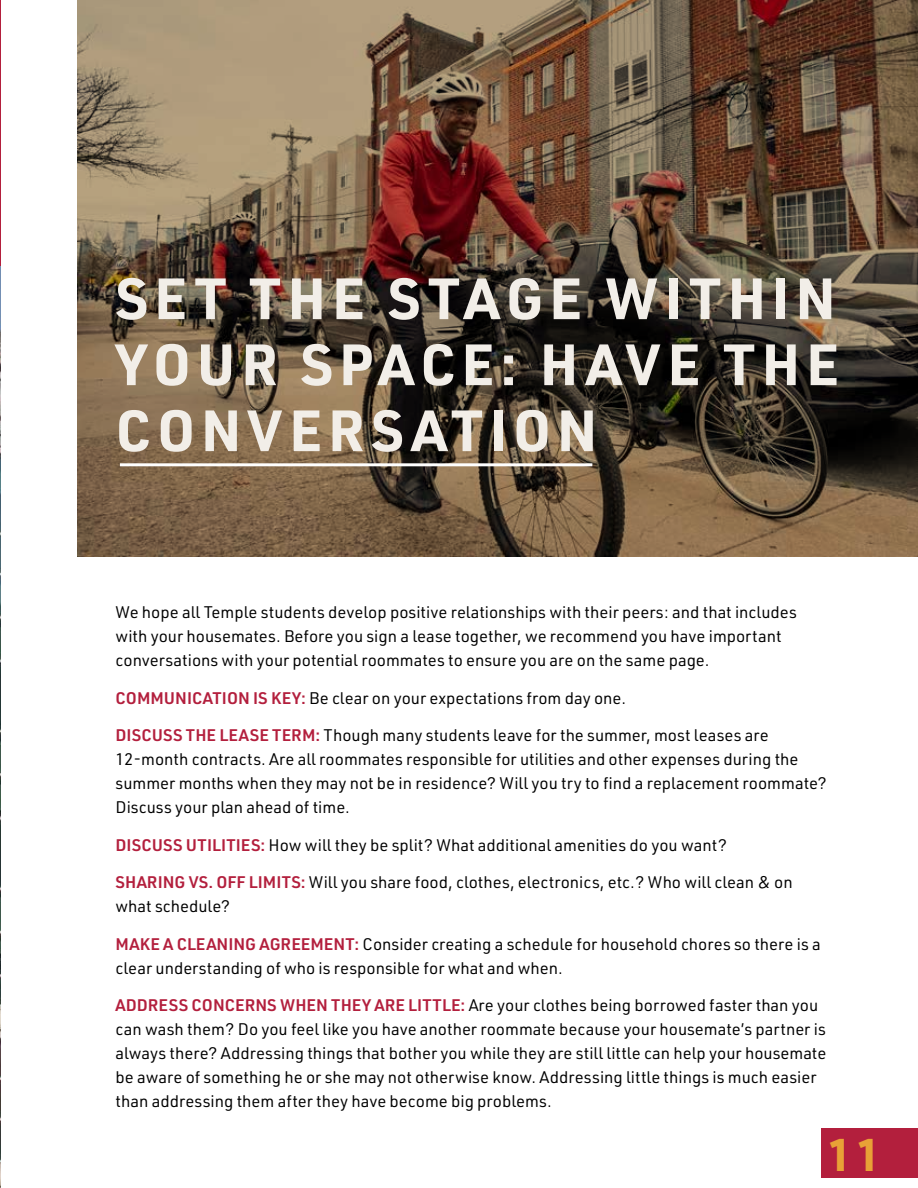
<style>
.page{position:relative;width:918px;height:1188px;background:#fff}
.page>*{position:absolute;margin:0;border:0;box-sizing:border-box;transform-origin:0 0}
.t1{font:700 57px/66px "URWDIN";letter-spacing:.1em;color:#f2eee8;text-align:justify}
.t2{font:700 45px "URWDIN";color:#e8a136}
.t3{font:16.5px/24px "URWDIN";color:#000}
.s1{font-weight:600;color:#b31f3d}
</style>
<div class="page">
<img style="left:0;top:266px;width:1px;height:922px">
<div style="left:821px;top:1128px;width:97px;height:50px;background:#b31f3d"></div>
<hr style="left:0;top:0;width:1px;height:266px;background:#b31f3d">
<svg style="left:78px;top:0;width:840px;height:557px;background:#695440"></svg>
<hr style="left:120px;top:463px;width:472px;height:3px;background:#fff">
<h2 class="t1" style="left:116px;top:263px;width:725px">SET THE STAGE WITHIN YOUR SPACE: HAVE THE CONVERSATION</h2>
<p class="t3" style="left:116px;top:600px;width:683px">We hope all Temple students develop positive relationships with their peers: and that includes with your housemates. Before you sign a lease together, we recommend you have important conversations with your potential roommates to ensure you are on the same page.</p>
<h3 class="t3" style="left:116px;top:685px;width:512px"><span class="s1">COMMUNICATION IS KEY:</span> Be clear on your expectations from day one.</h3>
<h3 class="t3" style="left:116px;top:723px;width:655px"><span class="s1">DISCUSS THE LEASE TERM:</span> Though many students leave for the summer, most leases are</h3>
<p class="t3" style="left:116px;top:747px;width:713px">12-month contracts. Are all roommates responsible for utilities and other expenses during the summer months when they may not be in residence? Will you try to find a replacement roommate?<br>Discuss your plan ahead of time.</p>
<h3 class="t3" style="left:116px;top:832px;width:613px"><span class="s1">DISCUSS UTILITIES:</span> How will they be split? What additional amenities do you want?</h3>
<h3 class="t3" style="left:116px;top:870px;width:679px"><span class="s1">SHARING VS. OFF LIMITS:</span> Will you share food, clothes, electronics, etc.? Who will clean &amp; on</h3>
<p class="t3" style="left:116px;top:894px;width:116px">what schedule?</p>
<h3 class="t3" style="left:116px;top:931px;width:707px"><span class="s1">MAKE A CLEANING AGREEMENT:</span> Consider creating a schedule for household chores so there is a</h3>
<p class="t3" style="left:116px;top:955px;width:449px">clear understanding of who is responsible for what and when.</p>
<h3 class="t3" style="left:116px;top:993px;width:704px"><span class="s1">ADDRESS CONCERNS WHEN THEY ARE LITTLE:</span> Are your clothes being borrowed faster than you</h3>
<p class="t3" style="left:116px;top:1017px;width:712px">can wash them? Do you feel like you have another roommate because your housemate’s partner is always there? Addressing things that bother you while they are still little can help your housemate be aware of something he or she may not otherwise know. Addressing little things is much easier than addressing them after they have become big problems.</p>
<h2 class="t2" style="left:828px;top:1124px;width:55px">11</h2>
</div>
